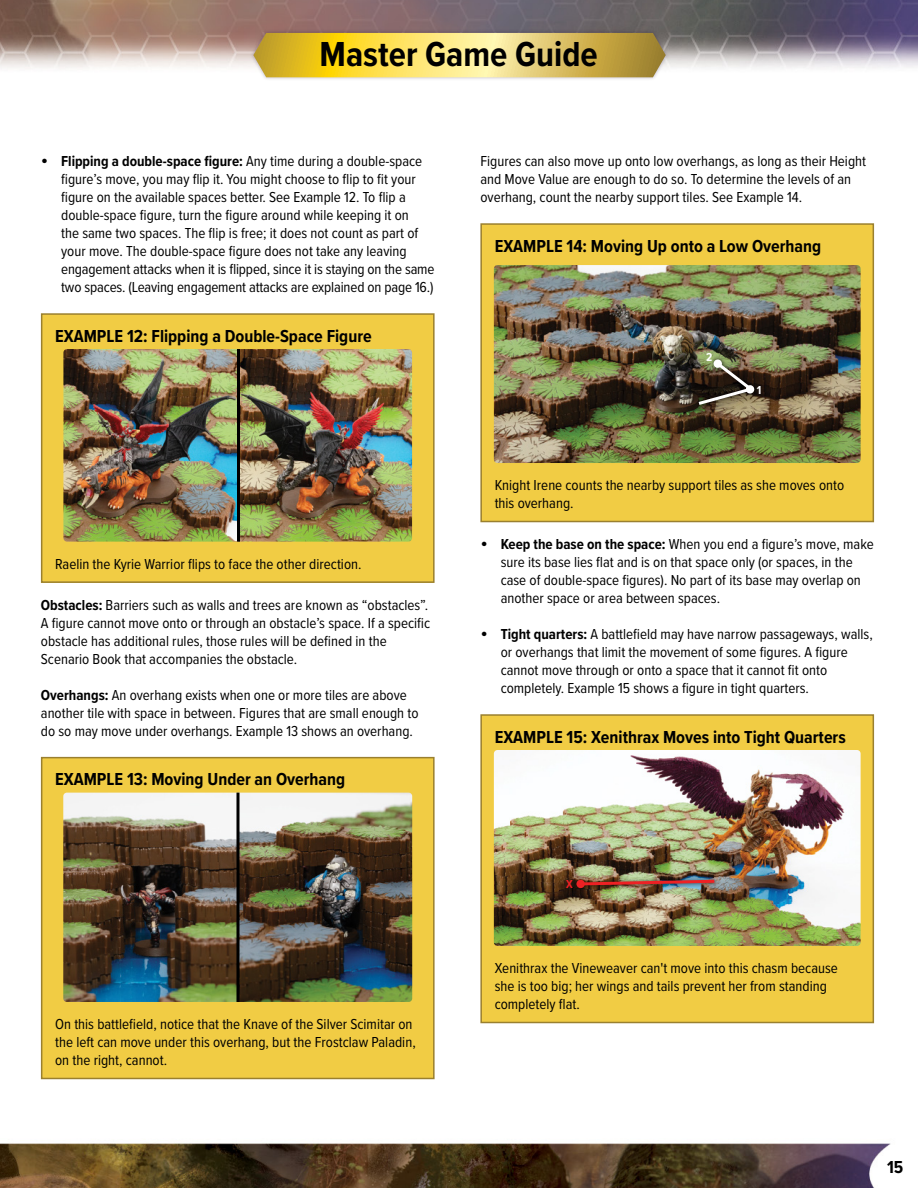
<style>
.page{position:relative;width:918px;height:1188px;background:#fff}
.page>*{position:absolute;margin:0;border:0;box-sizing:border-box;transform-origin:0 0}
.t1{font:700 36px "Proxima Nova Cond";color:#000}
.t2{font:700 18px "Proxima Nova Cond";color:#000}
.t3{font:15px/18px "Proxima Nova Cond";color:#000}
.t4{font:700 12px "Proxima Nova Cond";color:#fff}
.t5{font:700 12px "Proxima Nova Cond";color:#ed2124}
.s1{font-size:21px}
.s2{font-weight:700}
</style>
<div class="page">
<img style="left:0;top:0;width:918px;height:1188px">
<img style="left:249px;top:27px;width:420px;height:54px">
<svg style="left:253px;top:33px;width:413px;height:44px;background:#e4c859"></svg>
<div style="left:42px;top:314px;width:392px;height:268px;background:#f1cc44"></div>
<img style="left:63px;top:349px;width:349px;height:193px">
<hr style="left:237px;top:349px;width:3px;height:193px;background:#000">
<div style="left:41px;top:313px;width:394px;height:270px;border:2px solid #9a802f"></div>
<div style="left:42px;top:758px;width:392px;height:320px;background:#f1cc44"></div>
<img style="left:63px;top:793px;width:349px;height:209px">
<hr style="left:236px;top:793px;width:3px;height:209px;background:#000">
<div style="left:41px;top:757px;width:394px;height:322px;border:2px solid #9a802f"></div>
<div style="left:481px;top:224px;width:392px;height:298px;background:#f1cc44"></div>
<img style="left:494px;top:265px;width:367px;height:198px">
<div style="left:695px;top:355px;width:64px;height:54px;background:#000;opacity:.75"></div>
<svg style="left:695px;top:359px;width:60px;height:48px;background:#5e5442"></svg>
<div style="left:713px;top:359px;width:9px;height:9px;background:#fff;border-radius:4px"></div>
<div style="left:480px;top:223px;width:394px;height:299px;border:2px solid #9a802f"></div>
<div style="left:481px;top:715px;width:392px;height:308px;background:#f1cc44"></div>
<img style="left:494px;top:750px;width:367px;height:196px">
<div style="left:572px;top:875px;width:147px;height:17px;background:#000;opacity:.75"></div>
<svg style="left:578px;top:878px;width:139px;height:9px"></svg>
<div style="left:576px;top:880px;width:9px;height:8px;background:#ed2124;border-radius:50%"></div>
<div style="left:480px;top:714px;width:394px;height:309px;border:2px solid #9a802f"></div>
<h1 class="t1" style="left:320px;top:27px;width:280px">Master Game Guide</h1>
<p class="t3" style="left:61px;top:152px;width:375px;text-indent:-20px"><span class="s1">•</span> <span class="s2">Flipping a double-space figure:</span> Any time during a double-space figure’s move, you may flip it. You might choose to flip to fit your figure on the available spaces better. See Example 12. To flip a double-space figure, turn the figure around while keeping it on<br>the same two spaces. The flip is free; it does not count as part of your move. The double-space figure does not take any leaving engagement attacks when it is flipped, since it is staying on the same two spaces. (Leaving engagement attacks are explained on page 16.)</p>
<p class="t2" style="left:55px;top:323px;width:318px">EXAMPLE 12: Flipping a Double-Space Figure</p>
<p class="t3" style="left:55px;top:554px;width:308px">Raelin the Kyrie Warrior flips to face the other direction.</p>
<p class="t3" style="left:41px;top:595px;width:391px"><span class="s2">Obstacles:</span> Barriers such as walls and trees are known as “obstacles”.<br>A figure cannot move onto or through an obstacle’s space. If a specific obstacle has additional rules, those rules will be defined in the Scenario Book that accompanies the obstacle.</p>
<p class="t3" style="left:41px;top:685px;width:379px"><span class="s2">Overhangs:</span> An overhang exists when one or more tiles are above another tile with space in between. Figures that are small enough to do so may move under overhangs. Example 13 shows an overhang.</p>
<p class="t2" style="left:55px;top:766px;width:292px">EXAMPLE 13: Moving Under an Overhang</p>
<p class="t3" style="left:55px;top:1014px;width:362px">On this battlefield, notice that the Knave of the Silver Scimitar on the left can move under this overhang, but the Frostclaw Paladin, on the right, cannot.</p>
<p class="t3" style="left:480px;top:152px;width:387px">Figures can also move up onto low overhangs, as long as their Height and Move Value are enough to do so. To determine the levels of an overhang, count the nearby support tiles. See Example 14.</p>
<p class="t2" style="left:495px;top:233px;width:328px">EXAMPLE 14: Moving Up onto a Low Overhang</p>
<p class="t4" style="left:706px;top:349px;width:8px">2</p>
<p class="t4" style="left:757px;top:381px;width:6px">1</p>
<p class="t3" style="left:495px;top:475px;width:351px">Knight Irene counts the nearby support tiles as she moves onto this overhang.</p>
<p class="t3" style="left:501px;top:535px;width:375px;text-indent:-20px"><span class="s1">•</span> <span class="s2">Keep the base on the space:</span> When you end a figure’s move, make sure its base lies flat and is on that space only (or spaces, in the case of double-space figures). No part of its base may overlap on another space or area between spaces.</p>
<p class="t3" style="left:501px;top:625px;width:374px;text-indent:-20px"><span class="s1">•</span> <span class="s2">Tight quarters:</span> A battlefield may have narrow passageways, walls, or overhangs that limit the movement of some figures. A figure cannot move through or onto a space that it cannot fit onto completely. Example 15 shows a figure in tight quarters.</p>
<p class="t2" style="left:495px;top:724px;width:353px">EXAMPLE 15: Xenithrax Moves into Tight Quarters</p>
<p class="t5" style="left:566px;top:876px;width:8px">X</p>
<p class="t3" style="left:495px;top:958px;width:345px">Xenithrax the Vineweaver can't move into this chasm because she is too big; her wings and tails prevent her from standing completely flat.</p>
<p class="t2" style="left:887px;top:1154px;width:18px">15</p>
</div>
